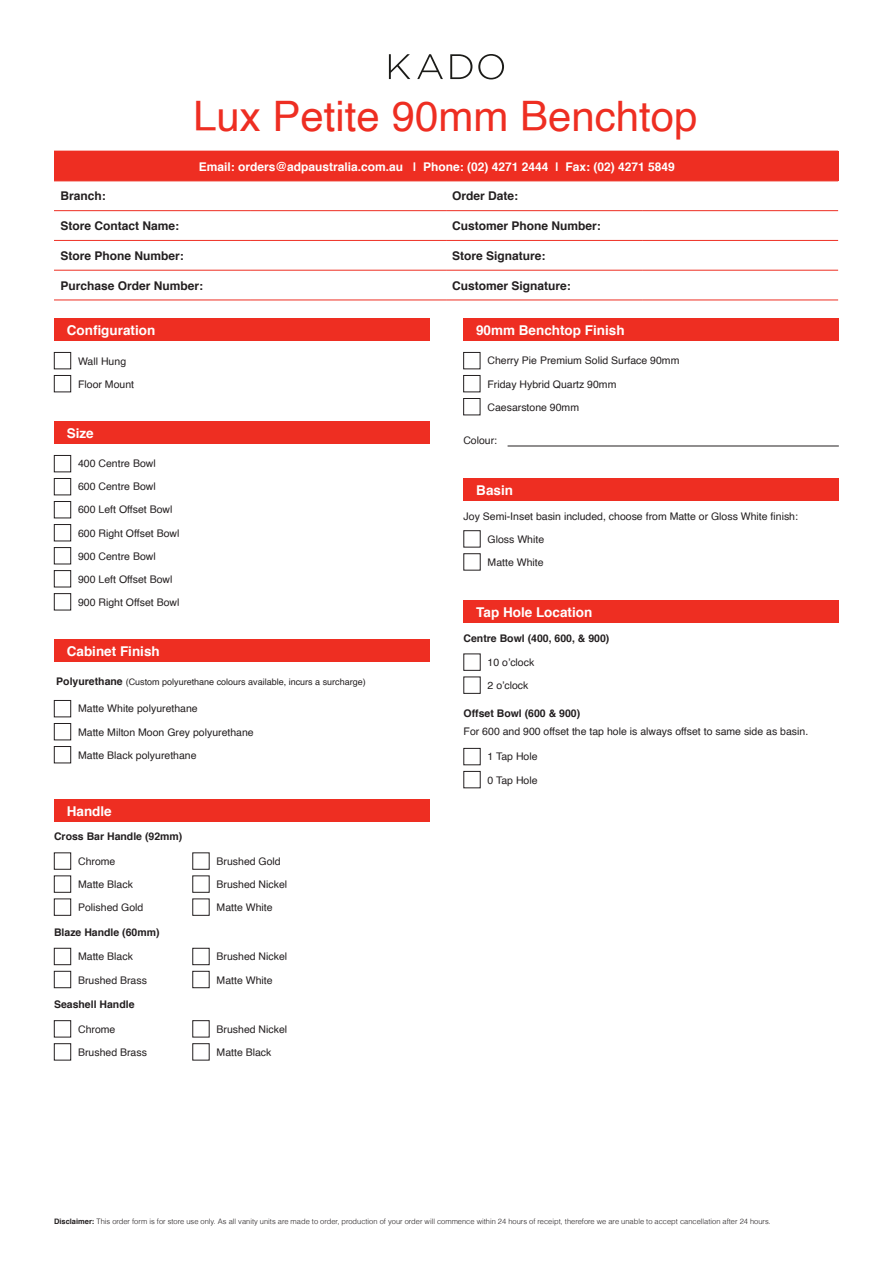
<style>
.page{position:relative;width:893px;height:1263px;background:#fff}
.page>*{position:absolute;margin:0;border:0;box-sizing:border-box;transform-origin:0 0}
.L1_Sub_Main_Head{font:42px "Helvetica";color:#ee2e22}
.t1{font:700 13.5px "Helvetica";color:#fff}
.L5_Table_Bold{font:700 12px "Helvetica";color:#231f20}
.L6_Table_Body{font:700 12px "Helvetica";color:#fff}
.t2{font:10.5px "Helvetica";color:#231f20}
.t3{font:700 10.5px "Helvetica";color:#231f20}
.t4{font:9px "Helvetica";color:#231f20}
.t5{font:300 7.5px "Helvetica";color:#231f20}
.s1{font-weight:700;font-size:10.5px}
.s2{font-weight:700}
</style>
<div class="page">
<div style="left:54px;top:151px;width:784px;height:30px;background:#ee2e22"></div>
<svg style="left:54px;top:181px;width:784px;height:1px"></svg>
<svg style="left:54px;top:211px;width:784px;height:89px"></svg>
<hr style="left:54px;top:240px;width:196px;height:1px;background:#ee2e22">
<hr style="left:250px;top:240px;width:196px;height:1px;background:#ee2e22">
<hr style="left:446px;top:240px;width:196px;height:1px;background:#ee2e22">
<hr style="left:642px;top:240px;width:196px;height:1px;background:#ee2e22">
<hr style="left:54px;top:270px;width:196px;height:1px;background:#ee2e22">
<hr style="left:250px;top:270px;width:196px;height:1px;background:#ee2e22">
<hr style="left:446px;top:270px;width:196px;height:1px;background:#ee2e22">
<hr style="left:642px;top:270px;width:196px;height:1px;background:#ee2e22">
<hr style="left:54px;top:300px;width:196px;height:1px;background:#ee2e22">
<hr style="left:250px;top:300px;width:196px;height:1px;background:#ee2e22">
<hr style="left:446px;top:300px;width:196px;height:1px;background:#ee2e22">
<hr style="left:642px;top:300px;width:196px;height:1px;background:#ee2e22">
<hr style="left:54px;top:210px;width:196px;height:1px;background:#ee2e22">
<hr style="left:250px;top:210px;width:196px;height:1px;background:#ee2e22">
<hr style="left:446px;top:210px;width:196px;height:1px;background:#ee2e22">
<hr style="left:642px;top:210px;width:196px;height:1px;background:#ee2e22">
<hr style="left:508px;top:446px;width:331px;height:1px;background:#231f20">
<div style="left:463px;top:319px;width:376px;height:22px;background:#ee2e22"></div>
<div style="left:463px;top:352px;width:17px;height:17px;border:1px solid #231f20"></div>
<div style="left:463px;top:375px;width:17px;height:17px;border:1px solid #231f20"></div>
<div style="left:463px;top:398px;width:17px;height:17px;border:1px solid #231f20"></div>
<svg style="left:389px;top:54px;width:21px;height:25px"></svg>
<svg style="left:417px;top:54px;width:26px;height:25px"></svg>
<svg style="left:450px;top:54px;width:22px;height:25px"></svg>
<svg style="left:478px;top:54px;width:26px;height:25px"></svg>
<div style="left:54px;top:319px;width:375px;height:22px;background:#ee2e22"></div>
<div style="left:54px;top:352px;width:17px;height:17px;border:1px solid #231f20"></div>
<div style="left:54px;top:375px;width:17px;height:17px;border:1px solid #231f20"></div>
<div style="left:54px;top:640px;width:375px;height:22px;background:#ee2e22"></div>
<div style="left:54px;top:700px;width:17px;height:17px;border:1px solid #231f20"></div>
<div style="left:54px;top:723px;width:17px;height:17px;border:1px solid #231f20"></div>
<div style="left:54px;top:746px;width:17px;height:17px;border:1px solid #231f20"></div>
<div style="left:54px;top:422px;width:375px;height:22px;background:#ee2e22"></div>
<div style="left:54px;top:455px;width:17px;height:17px;border:1px solid #231f20"></div>
<div style="left:54px;top:478px;width:17px;height:17px;border:1px solid #231f20"></div>
<div style="left:54px;top:501px;width:17px;height:17px;border:1px solid #231f20"></div>
<div style="left:54px;top:570px;width:17px;height:17px;border:1px solid #231f20"></div>
<div style="left:54px;top:524px;width:17px;height:17px;border:1px solid #231f20"></div>
<div style="left:54px;top:593px;width:17px;height:17px;border:1px solid #231f20"></div>
<div style="left:54px;top:547px;width:17px;height:17px;border:1px solid #231f20"></div>
<div style="left:463px;top:479px;width:376px;height:22px;background:#ee2e22"></div>
<div style="left:463px;top:601px;width:376px;height:22px;background:#ee2e22"></div>
<div style="left:54px;top:799px;width:375px;height:23px;background:#ee2e22"></div>
<div style="left:54px;top:852px;width:17px;height:17px;border:1px solid #231f20"></div>
<div style="left:54px;top:948px;width:17px;height:17px;border:1px solid #231f20"></div>
<div style="left:54px;top:875px;width:17px;height:17px;border:1px solid #231f20"></div>
<div style="left:54px;top:971px;width:17px;height:17px;border:1px solid #231f20"></div>
<div style="left:54px;top:898px;width:17px;height:18px;border:1px solid #231f20"></div>
<div style="left:192px;top:948px;width:17px;height:17px;border:1px solid #231f20"></div>
<div style="left:192px;top:971px;width:17px;height:17px;border:1px solid #231f20"></div>
<div style="left:192px;top:898px;width:17px;height:18px;border:1px solid #231f20"></div>
<div style="left:54px;top:1020px;width:17px;height:17px;border:1px solid #231f20"></div>
<div style="left:54px;top:1043px;width:17px;height:17px;border:1px solid #231f20"></div>
<div style="left:192px;top:1020px;width:17px;height:17px;border:1px solid #231f20"></div>
<div style="left:192px;top:1043px;width:17px;height:17px;border:1px solid #231f20"></div>
<p class="L1_Sub_Main_Head" style="left:193px;top:84px;width:506px">Lux Petite 90mm Benchtop</p>
<p class="L6_Table_Body" style="left:199px;top:157px;width:477px">Email: orders@adpaustralia.com.au | Phone: (02) 4271 2444 | Fax: (02) 4271 5849</p>
<p class="L5_Table_Bold" style="left:60px;top:186px;width:47px">Branch:</p>
<p class="L5_Table_Bold" style="left:452px;top:186px;width:68px">Order Date:</p>
<p class="L5_Table_Bold" style="left:60px;top:216px;width:120px">Store Contact Name:</p>
<p class="L5_Table_Bold" style="left:452px;top:216px;width:150px">Customer Phone Number:</p>
<p class="L5_Table_Bold" style="left:60px;top:246px;width:125px">Store Phone Number:</p>
<p class="L5_Table_Bold" style="left:452px;top:246px;width:95px">Store Signature:</p>
<p class="L5_Table_Bold" style="left:60px;top:276px;width:144px">Purchase Order Number:</p>
<p class="L5_Table_Bold" style="left:452px;top:276px;width:120px">Customer Signature:</p>
<p class="t1" style="left:67px;top:319px;width:90px">Configuration</p>
<p class="t2" style="left:78px;top:353px;width:50px">Wall Hung</p>
<p class="t2" style="left:78px;top:376px;width:58px">Floor Mount</p>
<p class="t1" style="left:67px;top:422px;width:29px">Size</p>
<p class="t2" style="left:78px;top:455px;width:79px">400 Centre Bowl</p>
<p class="t2" style="left:78px;top:478px;width:79px">600 Centre Bowl</p>
<p class="t2" style="left:78px;top:502px;width:96px">600 Left Offset Bowl</p>
<p class="t2" style="left:78px;top:525px;width:103px">600 Right Offset Bowl</p>
<p class="t2" style="left:78px;top:548px;width:79px">900 Centre Bowl</p>
<p class="t2" style="left:78px;top:571px;width:96px">900 Left Offset Bowl</p>
<p class="t2" style="left:78px;top:595px;width:103px">900 Right Offset Bowl</p>
<p class="t1" style="left:67px;top:640px;width:95px">Cabinet Finish</p>
<p class="t4" style="left:56px;top:675px;width:311px"><span class="s1">Polyurethane</span> (Custom polyurethane colours available, incurs a surcharge)</p>
<p class="t2" style="left:78px;top:701px;width:121px">Matte White polyurethane</p>
<p class="t2" style="left:78px;top:724px;width:177px">Matte Milton Moon Grey polyurethane</p>
<p class="t2" style="left:78px;top:747px;width:120px">Matte Black polyurethane</p>
<p class="t1" style="left:67px;top:800px;width:47px">Handle</p>
<p class="t3" style="left:54px;top:828px;width:130px">Cross Bar Handle (92mm)</p>
<p class="t2" style="left:78px;top:853px;width:39px">Chrome</p>
<p class="t2" style="left:78px;top:876px;width:56px">Matte Black</p>
<p class="t2" style="left:78px;top:899px;width:67px">Polished Gold</p>
<p class="t3" style="left:54px;top:923px;width:107px">Blaze Handle (60mm)</p>
<p class="t2" style="left:78px;top:948px;width:56px">Matte Black</p>
<p class="t2" style="left:78px;top:972px;width:70px">Brushed Brass</p>
<p class="t3" style="left:54px;top:996px;width:82px">Seashell Handle</p>
<p class="t2" style="left:78px;top:1021px;width:39px">Chrome</p>
<p class="t2" style="left:78px;top:1044px;width:70px">Brushed Brass</p>
<p class="t2" style="left:217px;top:853px;width:66px">Brushed Gold</p>
<p class="t2" style="left:217px;top:876px;width:72px">Brushed Nickel</p>
<p class="t2" style="left:217px;top:899px;width:58px">Matte White</p>
<p class="t2" style="left:217px;top:948px;width:72px">Brushed Nickel</p>
<p class="t2" style="left:217px;top:972px;width:58px">Matte White</p>
<p class="t2" style="left:217px;top:1021px;width:72px">Brushed Nickel</p>
<p class="t2" style="left:217px;top:1044px;width:56px">Matte Black</p>
<p class="t1" style="left:476px;top:319px;width:150px">90mm Benchtop Finish</p>
<p class="t2" style="left:487px;top:353px;width:193px">Cherry Pie Premium Solid Surface 90mm</p>
<p class="t2" style="left:487px;top:376px;width:130px">Friday Hybrid Quartz 90mm</p>
<p class="t2" style="left:487px;top:399px;width:93px">Caesarstone 90mm</p>
<p class="t2" style="left:463px;top:432px;width:35px">Colour:</p>
<p class="t1" style="left:476px;top:479px;width:38px">Basin</p>
<p class="t2" style="left:488px;top:531px;width:58px">Gloss White</p>
<p class="t2" style="left:488px;top:554px;width:58px">Matte White</p>
<p class="t2" style="left:464px;top:508px;width:336px">Joy Semi-Inset basin included, choose from Matte or Gloss White finish:</p>
<p class="t1" style="left:476px;top:601px;width:118px">Tap Hole Location</p>
<p class="t2" style="left:488px;top:654px;width:48px">10 o’clock</p>
<p class="t2" style="left:488px;top:677px;width:42px">2 o’clock</p>
<p class="t3" style="left:463px;top:630px;width:147px">Centre Bowl (400, 600, &amp; 900)</p>
<p class="t3" style="left:463px;top:705px;width:118px">Offset Bowl (600 &amp; 900)</p>
<p class="t2" style="left:464px;top:723px;width:346px">For 600 and 900 offset the tap hole is always offset to same side as basin.</p>
<p class="t2" style="left:488px;top:749px;width:52px">1 Tap Hole</p>
<p class="t2" style="left:488px;top:772px;width:52px">0 Tap Hole</p>
<p class="t5" style="left:54px;top:1216px;width:718px"><span class="s2">Disclaimer:</span> This order form is for store use only. As all vanity units are made to order, production of your order will commence within 24 hours of receipt, therefore we are unable to accept cancellation after 24 hours.</p>
</div>
